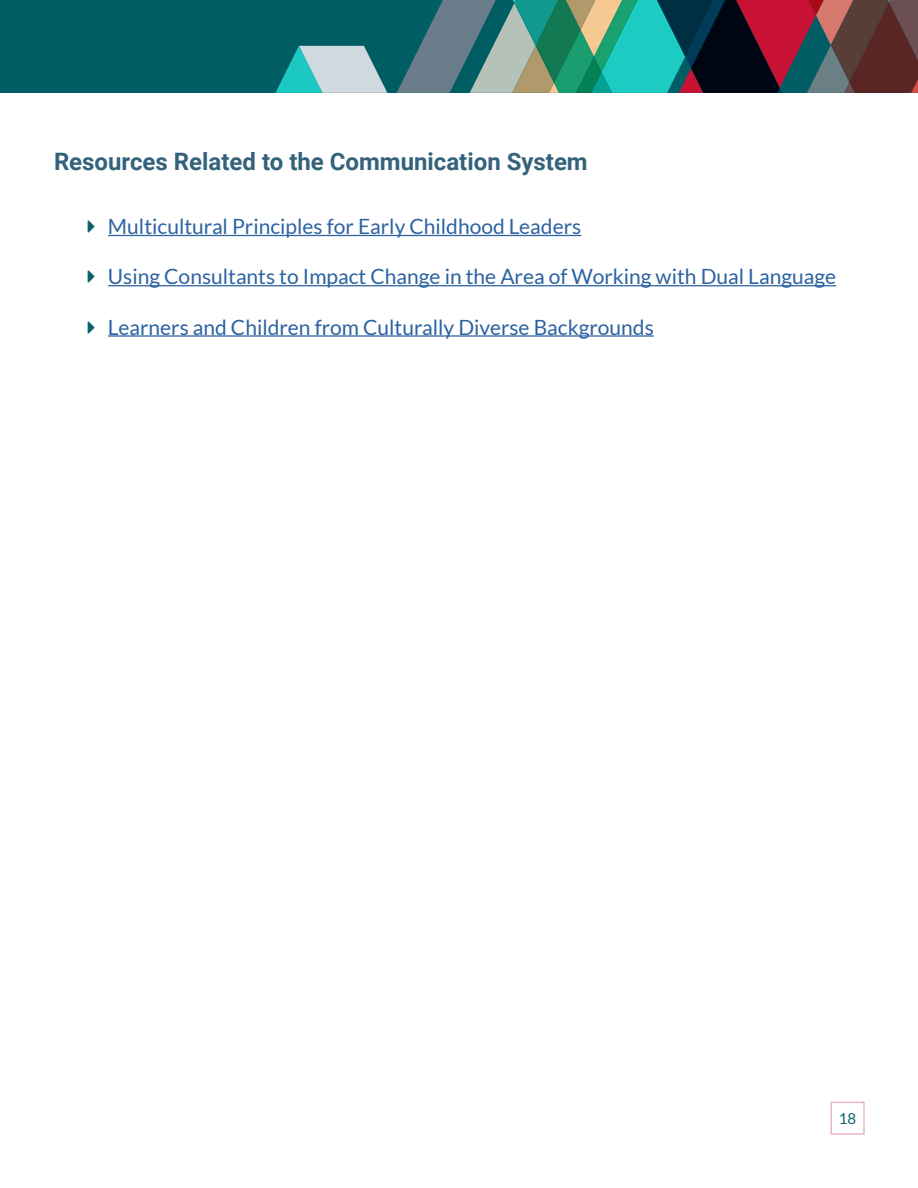
<style>
.page{position:relative;width:918px;height:1188px;background:#fff}
.page>*{position:absolute;margin:0;border:0;box-sizing:border-box;transform-origin:0 0}
.Headline_3{font:700 24px "Roboto";color:#33627a}
.t1{font:21px "Lato";color:#2c62a1}
.t2{font:15px "Lato";color:#0b636a}
</style>
<div class="page">
<div style="left:0;top:0;width:918px;height:93px;background:#015d64"></div>
<svg style="left:275px;top:46px;width:112px;height:47px"></svg>
<svg style="left:397px;top:0;width:521px;height:93px;background:#4b6664"></svg>
<div style="left:831px;top:1102px;width:34px;height:33px;border:2px solid #eab6c1"></div>
<hr style="left:108px;top:235px;width:473px;height:1px;background:#2c62a1">
<hr style="left:108px;top:285px;width:728px;height:1px;background:#2c62a1">
<hr style="left:108px;top:335px;width:546px;height:2px;background:#2c62a1">
<h3 class="Headline_3" style="left:54px;top:145px;width:535px">Resources Related to the Communication System</h3>
<p class="t1" style="left:108px;top:215px;width:475px">Multicultural Principles for Early Childhood Leaders</p>
<p class="t1" style="left:108px;top:265px;width:730px">Using Consultants to Impact Change in the Area of Working with Dual Language</p>
<p class="t1" style="left:108px;top:315px;width:547px">Learners and Children from Culturally Diverse Backgrounds</p>
<p class="t2" style="left:839px;top:1110px;width:19px">18</p>
</div>
